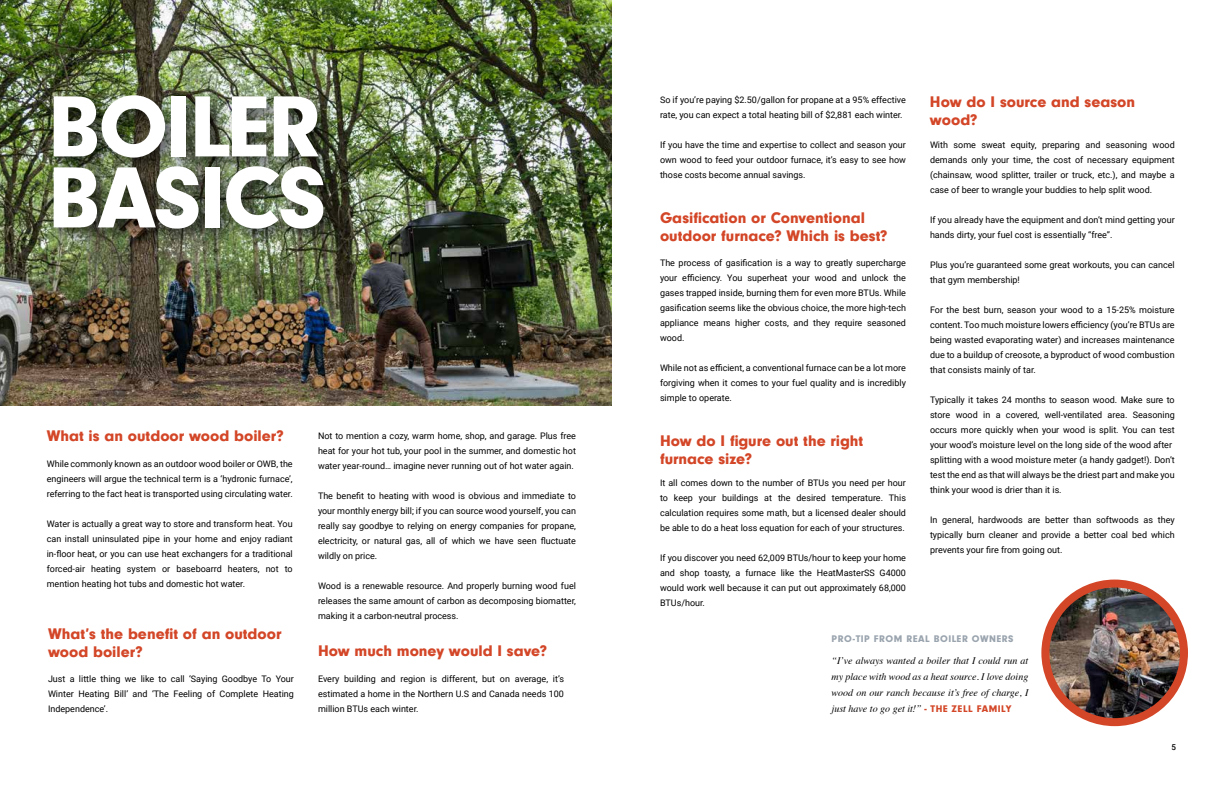
<style>
.page{position:relative;width:1224px;height:792px;background:#fff}
.page>*{position:absolute;margin:0;border:0;box-sizing:border-box;transform-origin:0 0}
.t1{font:900 90px/71px "Neuzeit Gro";letter-spacing:-.025em;color:#fff}
.t2{font:900 16px/18px "Neuzeit Gro";color:#d34627}
.t3{font:italic 10px/16px "Times";color:#000;text-align:justify}
.t4{font:900 10px "Neuzeit Gro";letter-spacing:.05em;color:#9aa4ae}
.t5{font:9px/15px "Roboto";color:#000;text-align:justify}
.t6{font:500 8px "Roboto";color:#000}
.s1{font-family:"Neuzeit Gro";font-weight:900;font-style:normal;color:#d34627}
</style>
<div class="page">
<img style="left:0;top:0;width:612px;height:406px">
<div style="left:47px;top:89px;width:296px;height:160px;background:#000;opacity:.7"></div>
<img style="left:1045px;top:584px;width:139px;height:138px;border-radius:69px">
<div style="left:1041px;top:580px;width:147px;height:146px;border:8px solid #d34627;border-radius:50%"></div>
<h1 class="t1" style="left:48px;top:92px;width:280px">BOILER<br>BASICS</h1>
<h2 class="t2" style="left:47px;top:427px;width:238px">What is an outdoor wood boiler?</h2>
<p class="t5" style="left:47px;top:456px;width:248px">While commonly known as an outdoor wood boiler or OWB, the engineers will argue the technical term is a ‘hydronic furnace’, referring to the fact heat is transported using circulating water.</p>
<p class="t5" style="left:47px;top:516px;width:248px">Water is actually a great way to store and transform heat. You can install uninsulated pipe in your home and enjoy radiant in-floor heat, or you can use heat exchangers for a traditional forced-air heating system or baseboarrd heaters, not to mention heating hot tubs and domestic hot water.</p>
<h2 class="t2" style="left:48px;top:625px;width:235px">What’s the benefit of an outdoor wood boiler?</h2>
<p class="t5" style="left:48px;top:671px;width:248px">Just a little thing we like to call ‘Saying Goodbye To Your Winter Heating Bill’ and ‘The Feeling of Complete Heating Independence’.</p>
<p class="t5" style="left:318px;top:428px;width:260px">Not to mention a cozy, warm home, shop, and garage. Plus free heat for your hot tub, your pool in the summer, and domestic hot water year-round… imagine never running out of hot water again.</p>
<p class="t5" style="left:318px;top:488px;width:260px">The benefit to heating with wood is obvious and immediate to your monthly energy bill; if you can source wood yourself, you can really say goodbye to relying on energy companies for propane, electricity, or natural gas, all of which we have seen fluctuate wildly on price.</p>
<p class="t5" style="left:318px;top:578px;width:260px">Wood is a renewable resource. And properly burning wood fuel releases the same amount of carbon as decomposing biomatter, making it a carbon-neutral process.</p>
<h2 class="t2" style="left:318px;top:642px;width:231px">How much money would I save?</h2>
<p class="t5" style="left:318px;top:671px;width:248px">Every building and region is different, but on average, it’s estimated a home in the Northern U.S and Canada needs 100 million BTUs each winter.</p>
<p class="t5" style="left:660px;top:92px;width:248px">So if you’re paying $2.50/gallon for propane at a 95% effective rate, you can expect a total heating bill of $2,881 each winter.</p>
<p class="t5" style="left:660px;top:137px;width:247px">If you have the time and expertise to collect and season your own wood to feed your outdoor furnace, it’s easy to see how those costs become annual savings.</p>
<h2 class="t2" style="left:660px;top:209px;width:229px">Gasification or Conventional outdoor furnace? Which is best?</h2>
<p class="t5" style="left:660px;top:255px;width:248px">The process of gasification is a way to greatly supercharge your efficiency. You superheat your wood and unlock the gases trapped inside, burning them for even more BTUs. While gasification seems like the obvious choice, the more high-tech appliance means higher costs, and they require seasoned wood.</p>
<p class="t5" style="left:660px;top:360px;width:248px">While not as efficient, a conventional furnace can be a lot more forgiving when it comes to your fuel quality and is incredibly simple to operate.</p>
<h2 class="t2" style="left:660px;top:432px;width:205px">How do I figure out the right furnace size?</h2>
<p class="t5" style="left:660px;top:475px;width:248px">It all comes down to the number of BTUs you need per hour to keep your buildings at the desired temperature. This calculation requires some math, but a licensed dealer should be able to do a heat loss equation for each of your structures.</p>
<p class="t5" style="left:660px;top:550px;width:248px">If you discover you need 62,009 BTUs/hour to keep your home and shop toasty, a furnace like the HeatMasterSS G4000 would work well because it can put out approximately 68,000<br>BTUs/hour.</p>
<h2 class="t2" style="left:930px;top:92px;width:207px">How do I source and season wood?</h2>
<p class="t5" style="left:930px;top:137px;width:246px">With some sweat equity, preparing and seasoning wood demands only your time, the cost of necessary equipment (chainsaw, wood splitter, trailer or truck, etc.), and maybe a case of beer to wrangle your buddies to help split wood.</p>
<p class="t5" style="left:930px;top:212px;width:246px">If you already have the equipment and don’t mind getting your hands dirty, your fuel cost is essentially “free”.</p>
<p class="t5" style="left:930px;top:257px;width:246px">Plus you’re guaranteed some great workouts, you can cancel that gym membership!</p>
<p class="t5" style="left:930px;top:302px;width:246px">For the best burn, season your wood to a 15-25% moisture content. Too much moisture lowers efficiency (you’re BTUs are being wasted evaporating water) and increases maintenance due to a buildup of creosote, a byproduct of wood combustion that consists mainly of tar.</p>
<p class="t5" style="left:930px;top:392px;width:246px;text-align:left">Typically it takes 24 months to season wood. Make sure to store wood in a covered, well-ventilated area. Seasoning occurs more quickly when your wood is split. You can test your wood’s moisture level on the long side of the wood after splitting with a wood moisture meter (a handy gadget!). Don’t test the end as that will always be the driest part and make you think your wood is drier than it is.</p>
<p class="t5" style="left:930px;top:512px;width:246px">In general, hardwoods are better than softwoods as they typically burn cleaner and provide a better coal bed which prevents your fire from going out.</p>
<p class="t4" style="left:832px;top:633px;width:184px">PRO-TIP FROM REAL BOILER OWNERS</p>
<p class="t3" style="left:832px;top:652px;width:198px">“I’ve always wanted a boiler that I could run at my place with wood as a heat source. I love doing wood on our ranch because it’s free of charge, I just have to go get it!” <span class="s1">- THE ZELL FAMILY</span></p>
<p class="t6" style="left:1171px;top:742px;width:6px">5</p>
</div>
